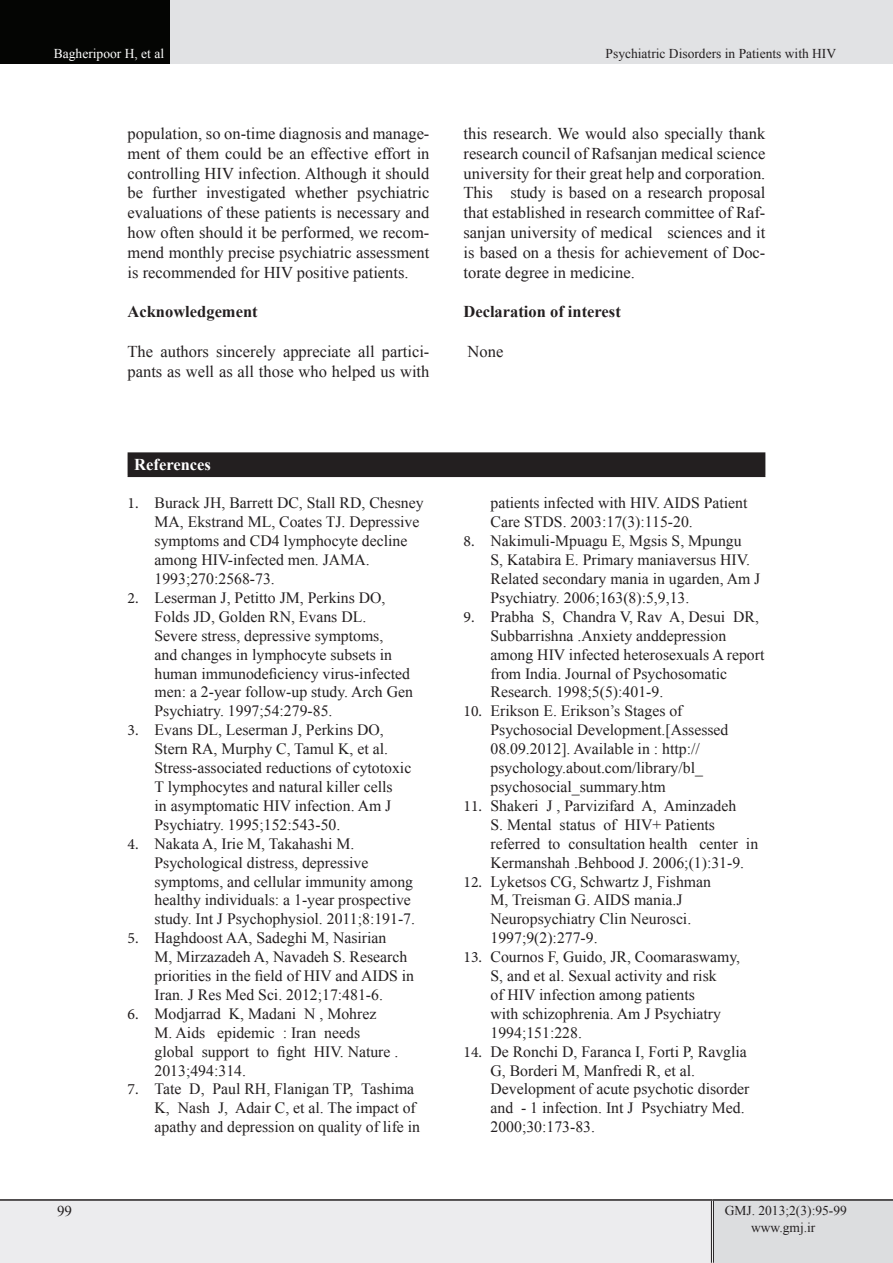
<style>
.page{position:relative;width:893px;height:1263px;background:#fff}
.page>*{position:absolute;margin:0;border:0;box-sizing:border-box;transform-origin:0 0}
.t1{font:16.5px/19.8px "Times New Roman";color:#231f20;text-align:justify}
.t2{font:700 16.5px "Times New Roman";color:#231f20}
.t3{font:700 16.5px "Times New Roman";color:#fff}
.t4{font:15.75px/18.9px "Times New Roman";color:#231f20}
.t5{font:15px "Times New Roman";color:#231f20}
.t6{font:13.5px/16.2px "Times New Roman";color:#231f20;text-align:center}
.t7{font:13.5px "Times New Roman";color:#fff}
.s1{font-family:"Minion Pro"}
</style>
<div class="page">
<div style="left:0;top:1200px;width:712px;height:63px;background:#ececee"></div>
<div style="left:712px;top:1200px;width:181px;height:63px;background:#dcdddf"></div>
<hr style="left:711px;top:1201px;width:3px;height:62px;background:#fff">
<hr style="left:711px;top:1201px;width:1px;height:62px;background:#231f20">
<hr style="left:713px;top:1201px;width:1px;height:62px;background:#231f20">
<hr style="left:0;top:1199px;width:712px;height:2px;background:#231f20">
<hr style="left:712px;top:1199px;width:181px;height:2px;background:#231f20">
<div style="left:128px;top:453px;width:637px;height:23px;background:#231f20"></div>
<hr style="left:128px;top:452px;width:637px;height:2px;background:#231f20">
<hr style="left:128px;top:476px;width:637px;height:1px;background:#231f20">
<div style="left:0;top:0;width:170px;height:64px;background:#040503"></div>
<div style="left:170px;top:0;width:723px;height:64px;background:#e1e2e4"></div>
<p class="t7" style="left:54px;top:44px;width:112px">Bagheripoor H, et al</p>
<p class="t6" style="left:606px;top:45px;width:232px">Psychiatric Disorders in Patients with HIV</p>
<p class="t1" style="left:128px;top:123px;width:303px">population, so on-time diagnosis and manage&shy;ment of them could be an effective effort in controlling HIV infection. Although it should be further investigated whether psychiatric evaluations of these patients is necessary and how often should it be performed, we recom&shy;mend monthly precise psychiatric assessment is recommended for HIV positive patients.</p>
<p class="t2" style="left:128px;top:300px;width:132px">Acknowledgement</p>
<p class="t1" style="left:128px;top:341px;width:303px">The authors sincerely appreciate all partici&shy;pants as well as all those who helped us with</p>
<p class="t3" style="left:134px;top:453px;width:78px">References</p>
<p class="t4" style="left:155px;top:493px;width:271px;text-indent:-27px"><span class="s1">1.</span> Burack JH, Barrett DC, Stall RD, Chesney MA, Ekstrand ML, Coates TJ. Depressive symptoms and CD4 lymphocyte decline among HIV-infected men. JAMA.<br>1993;270:2568-73.</p>
<p class="t4" style="left:155px;top:588px;width:260px;text-indent:-27px"><span class="s1">2.</span> Leserman J, Petitto JM, Perkins DO, Folds JD, Golden RN, Evans DL.<br>Severe stress, depressive symptoms,<br>and changes in lymphocyte subsets in human immunodeficiency virus-infected men: a 2-year follow-up study. Arch Gen Psychiatry. 1997;54:279-85.</p>
<p class="t4" style="left:155px;top:720px;width:258px;text-indent:-27px"><span class="s1">3.</span> Evans DL, Leserman J, Perkins DO, Stern RA, Murphy C, Tamul K, et al.<br>Stress-associated reductions of cytotoxic T lymphocytes and natural killer cells<br>in asymptomatic HIV infection. Am J Psychiatry. 1995;152:543-50.</p>
<p class="t4" style="left:155px;top:834px;width:262px;text-indent:-27px"><span class="s1">4.</span> Nakata A, Irie M, Takahashi M.<br>Psychological distress, depressive symptoms, and cellular immunity among healthy individuals: a 1-year prospective study. Int J Psychophysiol. 2011;8:191-7.</p>
<p class="t4" style="left:155px;top:928px;width:261px;text-indent:-27px"><span class="s1">5.</span> Haghdoost AA, Sadeghi M, Nasirian<br>M, Mirzazadeh A, Navadeh S. Research priorities in the field of HIV and AIDS in Iran. J Res Med Sci. 2012;17:481-6.</p>
<p class="t4" style="left:155px;top:1004px;width:245px;text-indent:-27px"><span class="s1">6.</span> Modjarrad K, Madani N , Mohrez<br>M. Aids epidemic : Iran needs global support to fight HIV. Nature .<br>2013;494:314.</p>
<p class="t4" style="left:155px;top:1079px;width:267px;text-indent:-27px"><span class="s1">7.</span> Tate D, Paul RH, Flanigan TP, Tashima<br>K, Nash J, Adair C, et al. The impact of apathy and depression on quality of life in</p>
<p class="t1" style="left:463px;top:123px;width:303px">this research. We would also specially thank research council of Rafsanjan medical science university for their great help and corporation.<br>This study is based on a research proposal that established in research committee of Raf&shy;sanjan university of medical sciences and it is based on a thesis for achievement of Doc&shy;torate degree in medicine.</p>
<p class="t2" style="left:463px;top:300px;width:159px">Declaration of interest</p>
<p class="t1" style="left:468px;top:341px;width:37px">None</p>
<p class="t4" style="left:490px;top:493px;width:258px">patients infected with HIV. AIDS Patient<br>Care STDS. 2003:17(3):115-20.</p>
<p class="t4" style="left:490px;top:531px;width:271px;text-indent:-27px"><span class="s1">8.</span> Nakimuli-Mpuagu E, Mgsis S, Mpungu<br>S, Katabira E. Primary maniaversus HIV.<br>Related secondary mania in ugarden, Am J Psychiatry. 2006;163(8):5,9,13.</p>
<p class="t4" style="left:490px;top:607px;width:275px;text-indent:-27px"><span class="s1">9.</span> Prabha S, Chandra V, Rav A, Desui DR, Subbarrishna .Anxiety anddepression among HIV infected heterosexuals A report from India. Journal of Psychosomatic Research. 1998;5(5):401-9.</p>
<p class="t4" style="left:490px;top:701px;width:239px;text-indent:-27px"><span class="s1">10.</span> Erikson E. Erikson’s Stages of Psychosocial Development.[Assessed 08.09.2012]. Available in : http:// psychology.about.com/library/bl_ psychosocial_summary.htm</p>
<p class="t4" style="left:490px;top:796px;width:269px;text-indent:-27px"><span class="s1">11.</span> Shakeri J , Parvizifard A, Aminzadeh<br>S. Mental status of HIV+ Patients referred to consultation health center in Kermanshah .Behbood J. 2006;(1):31-9.</p>
<p class="t4" style="left:490px;top:871px;width:222px;text-indent:-27px"><span class="s1">12.</span> Lyketsos CG, Schwartz J, Fishman<br>M, Treisman G. AIDS mania.J<br>Neuropsychiatry Clin Neurosci.<br>1997;9(2):277-9.</p>
<p class="t4" style="left:490px;top:947px;width:251px;text-indent:-27px"><span class="s1">13.</span> Cournos F, Guido, JR, Coomaraswamy,<br>S, and et al. Sexual activity and risk<br>of HIV infection among patients<br>with schizophrenia. Am J Psychiatry<br>1994;151:228.</p>
<p class="t4" style="left:490px;top:1042px;width:260px;text-indent:-27px"><span class="s1">14.</span> De Ronchi D, Faranca I, Forti P, Ravglia G, Borderi M, Manfredi R, et al.<br>Development of acute psychotic disorder and - 1 infection. Int J Psychiatry Med.<br>2000;30:173-83.</p>
<p class="t5" style="left:57px;top:1201px;width:16px">99</p>
<p class="t6" style="left:725px;top:1202px;width:124px">GMJ. 2013;2(3):95-99 www.gmj.ir</p>
</div>
